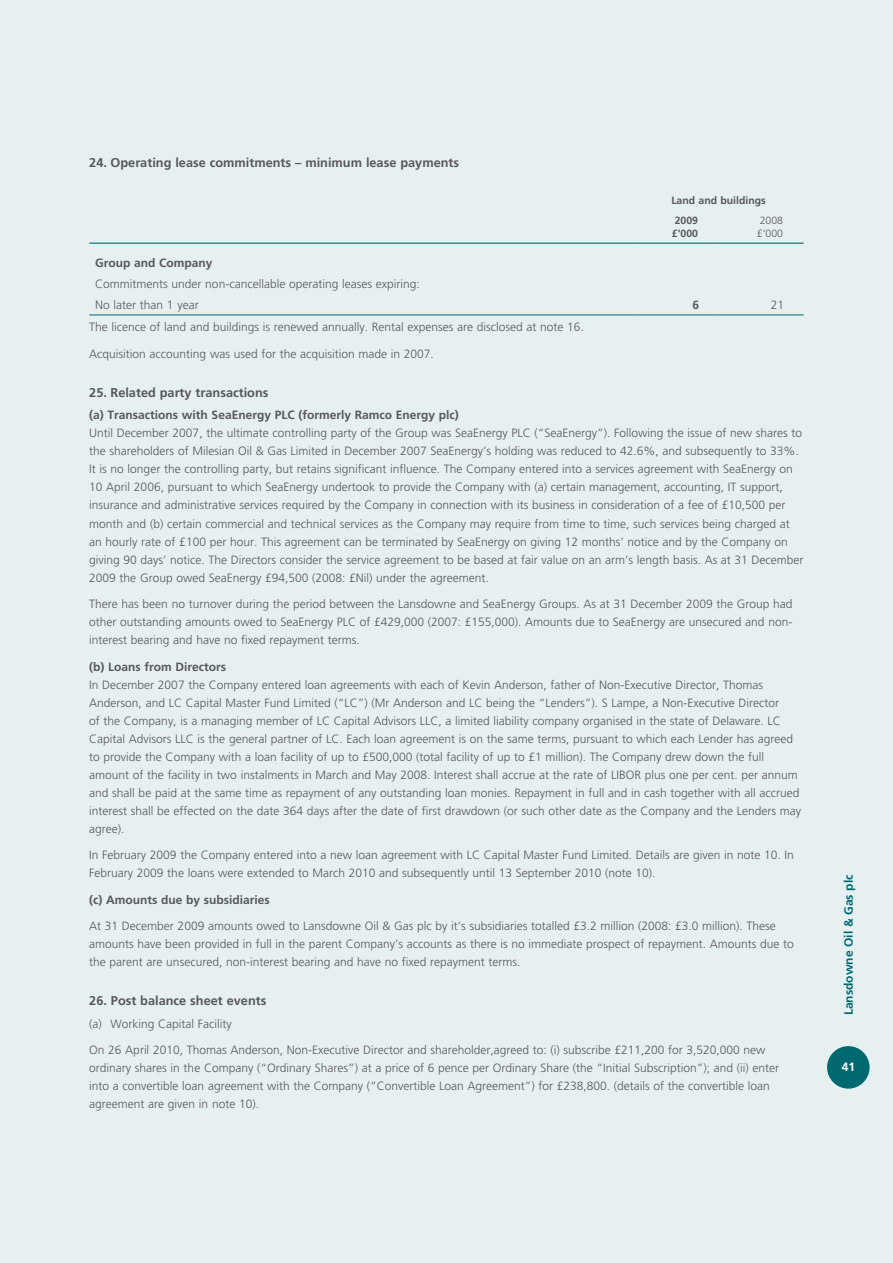
<style>
.page{position:relative;width:893px;height:1263px;background:#e6f0f1}
.page>*{position:absolute;margin:0;border:0;box-sizing:border-box;transform-origin:0 0}
.t1{font:700 12.75px "Frutiger";color:#58585a}
.t2{font:300 12px/18px "Frutiger";color:#58585a}
.t3{font:700 12px "Frutiger";color:#58585a}
.t4{font:700 12px "Frutiger";color:#006871}
.t5{font:700 12px "Frutiger";color:#fff}
.t6{font:700 10.5px/20px "Frutiger";color:#58585a}
.t7{font:300 10.5px/13.5px "Frutiger";color:#58585a}
</style>
<div class="page">
<div style="left:827px;top:1046px;width:43px;height:43px;background:#006871;border-radius:50%"></div>
<hr style="left:89px;top:243px;width:545px;height:1px;background:#006871">
<hr style="left:634px;top:243px;width:85px;height:1px;background:#006871">
<hr style="left:719px;top:243px;width:85px;height:1px;background:#006871">
<hr style="left:89px;top:315px;width:545px;height:1px;background:#006871">
<hr style="left:634px;top:315px;width:85px;height:1px;background:#006871">
<hr style="left:719px;top:315px;width:85px;height:1px;background:#006871">
<p class="t1" style="left:89px;top:155px;width:371px">24. Operating lease commitments – minimum lease payments</p>
<p class="t3" style="left:95px;top:256px;width:119px">Group and Company</p>
<p class="t2" style="left:95px;top:273px;width:326px;line-height:21px">Commitments under non-cancellable operating leases expiring:<br>No later than 1 year</p>
<p class="t6" style="left:675px;top:190px;width:93px;text-indent:-3px">Land and buildings<br>2009</p>
<p class="t6" style="left:672px;top:224px;width:28px">£'000</p>
<p class="t7" style="left:757px;top:213px;width:28px">2008 £'000</p>
<p class="t3" style="left:692px;top:298px;width:8px">6</p>
<p class="t2" style="left:771px;top:296px;width:15px">21</p>
<p class="t2" style="left:89px;top:318px;width:496px">The licence of land and buildings is renewed annually. Rental expenses are disclosed at note 16.</p>
<p class="t2" style="left:89px;top:345px;width:346px">Acquisition accounting was used for the acquisition made in 2007.</p>
<p class="t1" style="left:89px;top:385px;width:181px">25. Related party transactions</p>
<p class="t3" style="left:89px;top:408px;width:371px">(a) Transactions with SeaEnergy PLC (formerly Ramco Energy plc)</p>
<p class="t2" style="left:89px;top:424px;width:716px">Until December 2007, the ultimate controlling party of the Group was SeaEnergy PLC (“SeaEnergy”). Following the issue of new shares to the shareholders of Milesian Oil &amp; Gas Limited in December 2007 SeaEnergy’s holding was reduced to 42.6%, and subsequently to 33%.<br>It is no longer the controlling party, but retains significant influence. The Company entered into a services agreement with SeaEnergy on 10 April 2006, pursuant to which SeaEnergy undertook to provide the Company with (a) certain management, accounting, IT support, insurance and administrative services required by the Company in connection with its business in consideration of a fee of £10,500 per month and (b) certain commercial and technical services as the Company may require from time to time, such services being charged at an hourly rate of £100 per hour. This agreement can be terminated by SeaEnergy on giving 12 months’ notice and by the Company on giving 90 days’ notice. The Directors consider the service agreement to be based at fair value on an arm’s length basis. As at 31 December 2009 the Group owed SeaEnergy £94,500 (2008: £Nil) under the agreement.</p>
<p class="t2" style="left:89px;top:595px;width:705px;text-align:justify">There has been no turnover during the period between the Lansdowne and SeaEnergy Groups. As at 31 December 2009 the Group had other outstanding amounts owed to SeaEnergy PLC of £429,000 (2007: £155,000). Amounts due to SeaEnergy are unsecured and non&shy;interest bearing and have no fixed repayment terms.</p>
<p class="t3" style="left:89px;top:659px;width:139px">(b) Loans from Directors</p>
<p class="t2" style="left:89px;top:675px;width:713px">In December 2007 the Company entered loan agreements with each of Kevin Anderson, father of Non-Executive Director, Thomas Anderson, and LC Capital Master Fund Limited (“LC”) (Mr Anderson and LC being the “Lenders”). S Lampe, a Non-Executive Director<br>of the Company, is a managing member of LC Capital Advisors LLC, a limited liability company organised in the state of Delaware. LC Capital Advisors LLC is the general partner of LC. Each loan agreement is on the same terms, pursuant to which each Lender has agreed to provide the Company with a loan facility of up to £500,000 (total facility of up to £1 million). The Company drew down the full amount of the facility in two instalments in March and May 2008. Interest shall accrue at the rate of LIBOR plus one per cent. per annum and shall be paid at the same time as repayment of any outstanding loan monies. Repayment in full and in cash together with all accrued interest shall be effected on the date 364 days after the date of first drawdown (or such other date as the Company and the Lenders may agree).</p>
<p class="t2" style="left:89px;top:846px;width:706px">In February 2009 the Company entered into a new loan agreement with LC Capital Master Fund Limited. Details are given in note 10. In<br>February 2009 the loans were extended to March 2010 and subsequently until 13 September 2010 (note 10).</p>
<p class="t3" style="left:89px;top:892px;width:182px">(c) Amounts due by subsidiaries</p>
<p class="t2" style="left:89px;top:917px;width:706px">At 31 December 2009 amounts owed to Lansdowne Oil &amp; Gas plc by it’s subsidiaries totalled £3.2 million (2008: £3.0 million). These amounts have been provided in full in the parent Company’s accounts as there is no immediate prospect of repayment. Amounts due to the parent are unsecured, non-interest bearing and have no fixed repayment terms.</p>
<p class="t1" style="left:89px;top:993px;width:179px">26. Post balance sheet events</p>
<p class="t2" style="left:89px;top:1014px;width:144px">(a) Working Capital Facility</p>
<p class="t2" style="left:89px;top:1041px;width:691px">On 26 April 2010, Thomas Anderson, Non-Executive Director and shareholder,agreed to: (i) subscribe £211,200 for 3,520,000 new ordinary shares in the Company (“Ordinary Shares”) at a price of 6 pence per Ordinary Share (the “Initial Subscription”); and (ii) enter into a convertible loan agreement with the Company (“Convertible Loan Agreement”) for £238,800. (details of the convertible loan agreement are given in note 10).</p>
<p class="t4" style="left:842px;top:1015px;width:142px;rotate:-90deg">Lansdowne Oil &amp; Gas plc</p>
<p class="t5" style="left:842px;top:1060px;width:15px">41</p>
</div>
